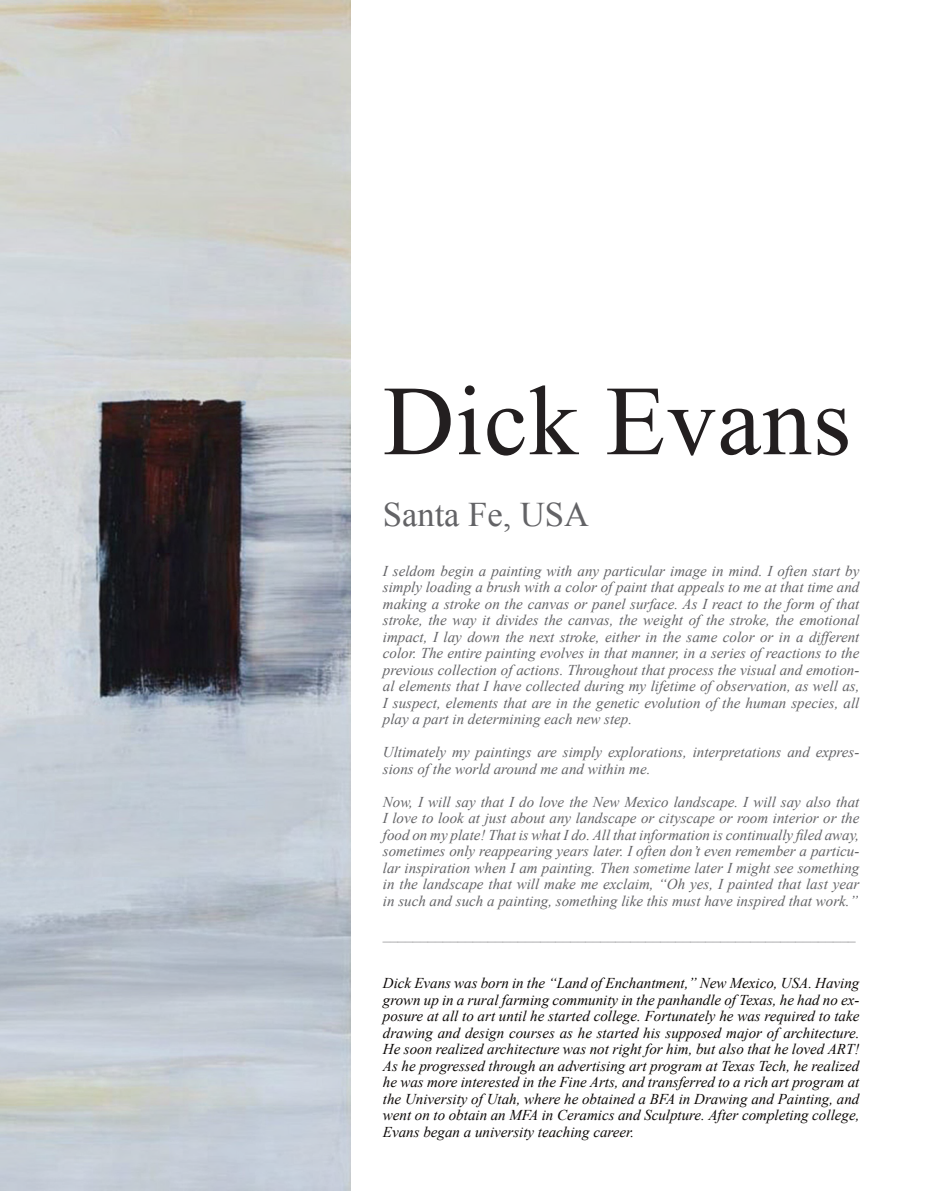
<style>
.page{position:relative;width:936px;height:1191px;background:#fff}
.page>*{position:absolute;margin:0;border:0;box-sizing:border-box;transform-origin:0 0}
.t1{font:99px "Times New Roman";letter-spacing:.01em;color:#231f20}
.t2{font:34.5px "Times New Roman";color:#636366}
.t3{font:italic 15px/16.5px "Times New Roman";color:#636366;text-align:justify}
.t4{font:italic 15px/16.5px "Times New Roman";color:#0c0806;text-align:justify}
</style>
<div class="page">
<img style="left:0;top:0;width:350px;height:1190px">
<p class="t1" style="left:383px;top:354px;width:470px">Dick Evans</p>
<p class="t2" style="left:383px;top:491px;width:208px">Santa Fe, USA</p>
<p class="t3" style="left:383px;top:562px;width:478px">I seldom begin a painting with any particular image in mind. I often start by simply loading a brush with a color of paint that appeals to me at that time and making a stroke on the canvas or panel surface. As I react to the form of that stroke, the way it divides the canvas, the weight of the stroke, the emotional impact, I lay down the next stroke, either in the same color or in a different color. The entire painting evolves in that manner, in a series of reactions to the previous collection of actions. Throughout that process the visual and emotion&shy;al elements that I have collected during my lifetime of observation, as well as, I suspect, elements that are in the genetic evolution of the human species, all play a part in determining each new step.</p>
<p class="t3" style="left:383px;top:743px;width:478px">Ultimately my paintings are simply explorations, interpretations and expres&shy;sions of the world around me and within me.</p>
<p class="t3" style="left:383px;top:793px;width:478px">Now, I will say that I do love the New Mexico landscape. I will say also that I love to look at just about any landscape or cityscape or room interior or the food on my plate! That is what I do. All that information is continually filed away, sometimes only reappearing years later. I often don’t even remember a particu&shy;lar inspiration when I am painting. Then sometime later I might see something in the landscape that will make me exclaim, “Oh yes, I painted that last year in such and such a painting, something like this must have inspired that work.”</p>
<p class="t3" style="left:383px;top:925px;width:474px">_______________________________________________________________</p>
<p class="t4" style="left:383px;top:974px;width:478px">Dick Evans was born in the “Land of Enchantment,” New Mexico, USA. Having grown up in a rural farming community in the panhandle of Texas, he had no ex&shy;posure at all to art until he started college. Fortunately he was required to take drawing and design courses as he started his supposed major of architecture.<br>He soon realized architecture was not right for him, but also that he loved ART!<br>As he progressed through an advertising art program at Texas Tech, he realized he was more interested in the Fine Arts, and transferred to a rich art program at the University of Utah, where he obtained a BFA in Drawing and Painting, and went on to obtain an MFA in Ceramics and Sculpture. After completing college, Evans began a university teaching career.</p>
</div>
